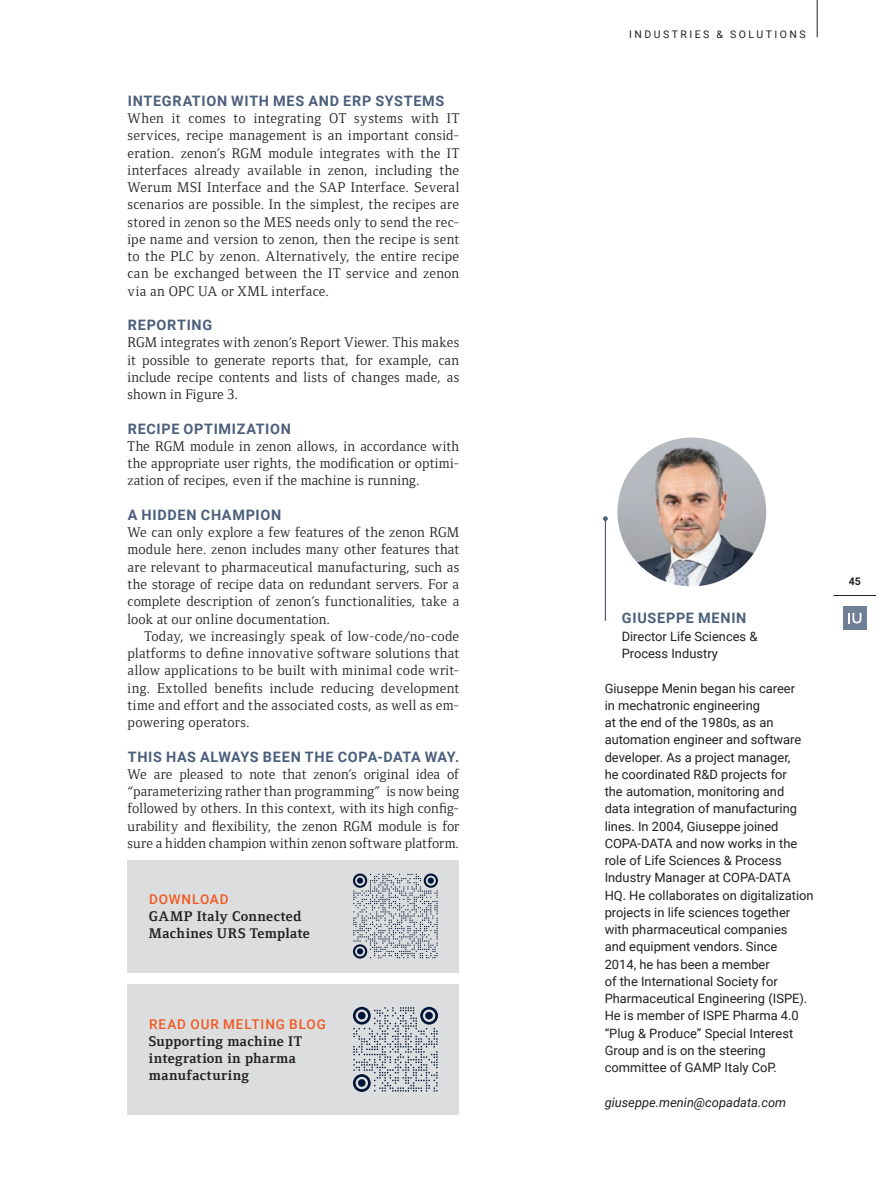
<style>
.page{position:relative;width:893px;height:1191px;background:#fff}
.page>*{position:absolute;margin:0;border:0;box-sizing:border-box;transform-origin:0 0}
.Copy_no_indent{font:14.4px/17.2px "Foundry Form Serif";letter-spacing:.015em;color:#231f20;text-align:justify}
.Copy_with_indent{font:14.4px/17.2px "Foundry Form Serif";letter-spacing:.02em;color:#231f20;text-align:justify}
.Headline_copy_INDUSTRIE{font:700 14.4px "Roboto";letter-spacing:.05em;color:#4b5f7c}
.Infobox_copy{font:700 14.4px/17.2px "Foundry Form Serif";letter-spacing:.025em;color:#231f20}
.Headline_copy_PRODUCT{font:700 14.4px "Roboto";letter-spacing:.05em;color:#4b5f7c}
.Infobox_copy-2{font:500 13.5px "Roboto";letter-spacing:.065em;color:#f15921}
.Autor_copy{font:12.9px/17.2px "Roboto";color:#231f20}
.Autor_domain{font:italic 12.9px "Roboto";color:#231f20}
.t1{font:10.5px "Roboto";letter-spacing:.235em;color:#231f20}
.t2{font:700 10.5px "Roboto";color:#231f20}
</style>
<div class="page">
<img style="left:617px;top:437px;width:149px;height:149px;border-radius:74px">
<hr style="left:605px;top:518px;width:1px;height:103px;background:#4b5f7c">
<svg style="left:603px;top:516px;width:5px;height:5px"></svg>
<div style="left:128px;top:859px;width:331px;height:113px;background:#dcdddf"></div>
<div style="left:128px;top:984px;width:331px;height:130px;background:#dcdddf"></div>
<svg style="left:353px;top:873px;width:85px;height:85px"></svg>
<svg style="left:353px;top:1006px;width:85px;height:85px"></svg>
<div style="left:358px;top:1011px;width:8px;height:8px;background:#001537;border-radius:50%"></div>
<div style="left:425px;top:1011px;width:8px;height:8px;background:#001537;border-radius:50%"></div>
<div style="left:358px;top:1079px;width:8px;height:7px;background:#001537;border-radius:50%"></div>
<hr style="left:817px;top:0;width:1px;height:37px;background:#231f20">
<div style="left:843px;top:606px;width:23px;height:24px;background:#6f7f96"></div>
<svg style="left:848px;top:613px;width:13px;height:10px"></svg>
<hr style="left:833px;top:595px;width:43px;height:1px;background:#231f20">
<p class="Headline_copy_INDUSTRIE" style="left:128px;top:91px;width:318px">INTEGRATION WITH MES AND ERP SYSTEMS</p>
<p class="Copy_no_indent" style="left:128px;top:110px;width:333px">When it comes to integrating OT systems with IT services, recipe management is an important consid&shy;eration. zenon’s RGM module integrates with the IT interfaces already available in zenon, including the Werum MSI Interface and the SAP Interface. Several scenarios are possible. In the simplest, the recipes are stored in zenon so the MES needs only to send the rec&shy;ipe name and version to zenon, then the recipe is sent to the PLC by zenon. Alternatively, the entire recipe can be exchanged between the IT service and zenon via an OPC UA or XML interface.</p>
<p class="Headline_copy_INDUSTRIE" style="left:128px;top:315px;width:86px">REPORTING</p>
<p class="Copy_no_indent" style="left:128px;top:334px;width:333px">RGM integrates with zenon’s Report Viewer. This makes it possible to generate reports that, for example, can include recipe contents and lists of changes made, as shown in Figure 3.</p>
<p class="Headline_copy_INDUSTRIE" style="left:128px;top:418px;width:165px">RECIPE OPTIMIZATION</p>
<p class="Copy_no_indent" style="left:128px;top:437px;width:333px">The RGM module in zenon allows, in accordance with the appropriate user rights, the modification or optimi&shy;zation of recipes, even if the machine is running.</p>
<p class="Headline_copy_INDUSTRIE" style="left:128px;top:505px;width:155px">A HIDDEN CHAMPION</p>
<p class="Copy_no_indent" style="left:128px;top:524px;width:333px">We can only explore a few features of the zenon RGM module here. zenon includes many other features that are relevant to pharmaceutical manufacturing, such as the storage of recipe data on redundant servers. For a complete description of zenon’s functionalities, take a look at our online documentation.</p>
<p class="Copy_with_indent" style="left:128px;top:627px;width:333px;text-indent:17px">Today, we increasingly speak of low-code/no-code platforms to define innovative software solutions that allow applications to be built with minimal code writ&shy;ing. Extolled benefits include reducing development time and effort and the associated costs, as well as em&shy;powering operators.</p>
<p class="Headline_copy_INDUSTRIE" style="left:128px;top:746px;width:333px">THIS HAS ALWAYS BEEN THE COPA-DATA WAY.</p>
<p class="Copy_no_indent" style="left:128px;top:765px;width:333px">We are pleased to note that zenon’s original idea of “parameterizing rather than programming” is now being followed by others. In this context, with its high config&shy;urability and flexibility, the zenon RGM module is for sure a hidden champion within zenon software platform.</p>
<p class="Infobox_copy-2" style="left:149px;top:889px;width:81px">DOWNLOAD</p>
<p class="Infobox_copy" style="left:149px;top:907px;width:163px">GAMP Italy Connected<br>Machines URS Template</p>
<p class="Infobox_copy-2" style="left:149px;top:1014px;width:178px">READ OUR MELTING BLOG</p>
<p class="Infobox_copy" style="left:149px;top:1032px;width:155px">Supporting machine IT integration in pharma manufacturing</p>
<p class="t1" style="left:629px;top:27px;width:178px">INDUSTRIES &amp; SOLUTIONS</p>
<p class="Headline_copy_PRODUCT" style="left:622px;top:608px;width:126px">GIUSEPPE MENIN</p>
<p class="Autor_copy" style="left:622px;top:627px;width:137px">Director Life Sciences &amp;<br>Process Industry</p>
<p class="Autor_copy" style="left:605px;top:679px;width:211px">Giuseppe Menin began his career<br>in mechatronic engineering<br>at the end of the 1980s, as an automation engineer and software developer. As a project manager,<br>he coordinated R&amp;D projects for<br>the automation, monitoring and<br>data integration of manufacturing lines. In 2004, Giuseppe joined<br>COPA-DATA and now works in the role of Life Sciences &amp; Process<br>Industry Manager at COPA-DATA<br>HQ. He collaborates on digitalization projects in life sciences together with pharmaceutical companies<br>and equipment vendors. Since<br>2014, he has been a member<br>of the International Society for<br>Pharmaceutical Engineering (ISPE).<br>He is member of ISPE Pharma 4.0 “Plug &amp; Produce” Special Interest<br>Group and is on the steering committee of GAMP Italy CoP.</p>
<p class="Autor_domain" style="left:605px;top:1093px;width:183px">giuseppe.menin@copadata.com</p>
<p class="t2" style="left:849px;top:574px;width:14px">45</p>
</div>
